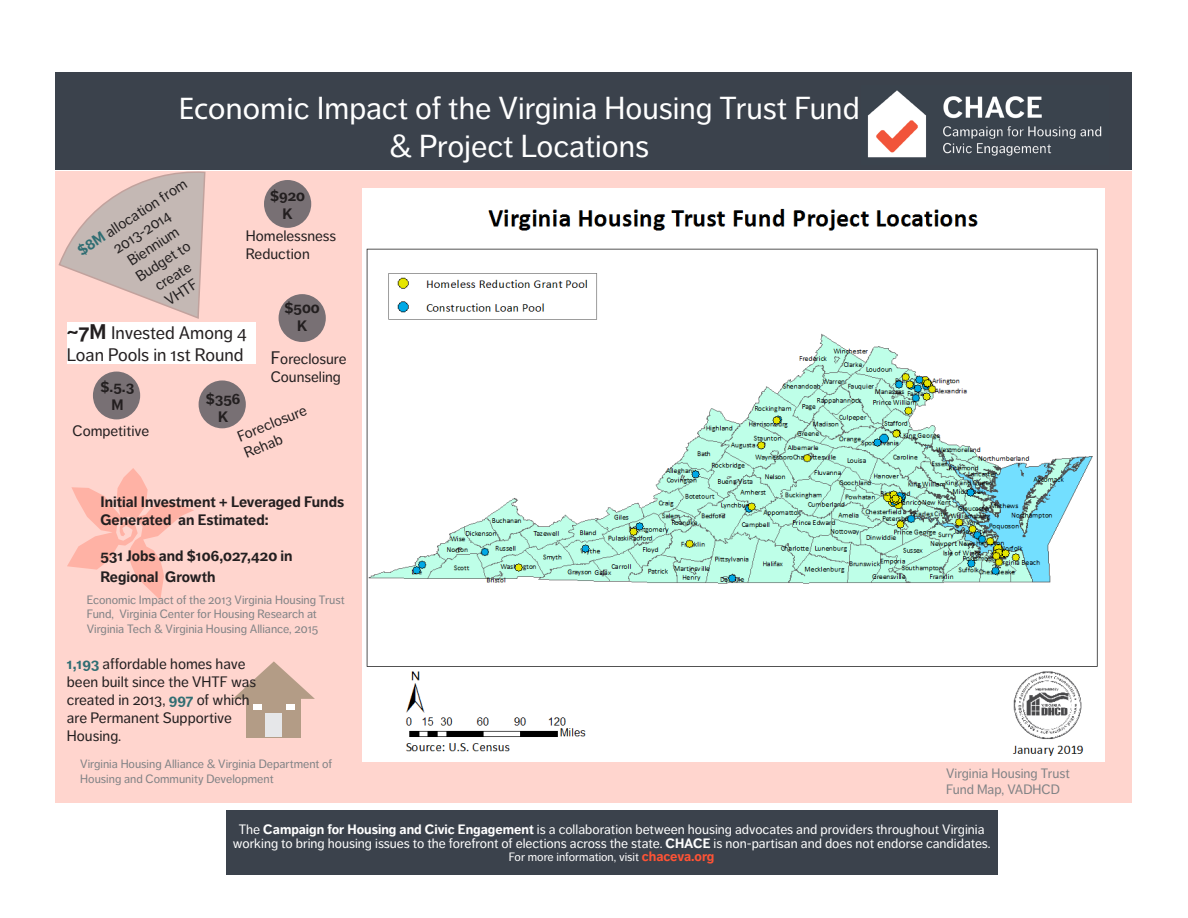
<style>
.page{position:relative;width:1188px;height:918px;background:#fff}
.page>*{position:absolute;margin:0;border:0;box-sizing:border-box;transform-origin:0 0}
.t1{font:31.5px "Dagny Pro";color:#fff}
.t2{font:18px/21.6px "Dagny Pro";color:#231f20}
.t3{font:15px/18px "Dagny Pro";color:#231f20;text-align:center}
.t4{font:700 15px/18px "Dagny Pro";color:#231f20}
.t5{font:13.5px/13.5px "Dagny Pro";color:#fff;text-align:center}
.t6{font:13.5px/16.2px "Dagny Pro";color:#808285}
.t7{font:12px/14.4px "Dagny Pro";color:#808285}
.t8{font:12px "Dagny Pro";color:#fff}
.s1{font-family:"Myriad Pro"}
.s2{font-weight:700;color:#306e73}
.s3{font-weight:700;font-size:21px}
.s4{font-size:18px}
.s5{font-weight:700}
.s6{font-weight:700;font-size:13.5px;color:#ff5335}
</style>
<div class="page">
<div style="left:56px;top:72px;width:1076px;height:98px;background:#3b424c"></div>
<img style="left:867px;top:90px;width:235px;height:68px">
<div style="left:56px;top:171px;width:1076px;height:632px;background:#ffd5ce"></div>
<div style="left:226px;top:810px;width:771px;height:64px;background:#3b424c"></div>
<svg style="left:58px;top:171px;width:148px;height:148px"></svg>
<div style="left:264px;top:180px;width:47px;height:48px;background:#787074;border-radius:50%"></div>
<div style="left:279px;top:294px;width:47px;height:48px;background:#787074;border-radius:50%"></div>
<div style="left:199px;top:380px;width:47px;height:48px;background:#787074;border-radius:50%"></div>
<div style="left:93px;top:372px;width:47px;height:47px;background:#787074;border-radius:50%"></div>
<svg style="left:67px;top:468px;width:127px;height:132px"></svg>
<svg style="left:233px;top:661px;width:82px;height:38px"></svg>
<div style="left:247px;top:699px;width:54px;height:39px;background:#b39c86"></div>
<div style="left:266px;top:714px;width:16px;height:23px;background:#e6e7e9"></div>
<div style="left:287px;top:705px;width:8px;height:5px;background:#fff"></div>
<div style="left:253px;top:705px;width:8px;height:5px;background:#fff"></div>
<div style="left:67px;top:322px;width:188px;height:41px;background:#fff"></div>
<img style="left:363px;top:188px;width:742px;height:573px">
<p class="t1" style="left:179px;top:90px;width:682px"><span class="s1">Economi</span>c Impact of the Virginia Housing Trust Fund</p>
<p class="t1" style="left:389px;top:128px;width:262px">&amp; Project Locations</p>
<p class="t3" style="left:74px;top:244px;width:129px;rotate:-33deg"><span class="s2">$8M</span> allocation from<br>2013-2014</p>
<p class="t4" style="left:270px;top:187px;width:36px">$920</p>
<p class="t4" style="left:283px;top:205px;width:12px">K</p>
<p class="t3" style="left:124px;top:254px;width:60px;rotate:-33deg">Biennium</p>
<p class="t3" style="left:246px;top:227px;width:92px">Homelessness</p>
<p class="t3" style="left:246px;top:245px;width:65px">Reduction</p>
<p class="t3" style="left:132px;top:270px;width:63px;rotate:-33deg">Budget to</p>
<p class="t3" style="left:151px;top:280px;width:42px;rotate:-33deg">create</p>
<p class="t3" style="left:162px;top:294px;width:37px;rotate:-33deg">VHTF</p>
<p class="t4" style="left:285px;top:299px;width:37px">$500</p>
<p class="t4" style="left:297px;top:317px;width:12px">K</p>
<p class="t2" style="left:67px;top:322px;width:181px"><span class="s3">~7M</span> Invested Among 4<br>Loan Pools in 1st Round</p>
<p class="t3" style="left:271px;top:349px;width:77px"><span class="s4">F</span>oreclosure</p>
<p class="t3" style="left:271px;top:367px;width:72px">Counseling</p>
<p class="t3" style="left:235px;top:428px;width:75px;rotate:-22deg">Foreclosure</p>
<p class="t4" style="left:101px;top:378px;width:35px">$.5.3</p>
<p class="t4" style="left:111px;top:396px;width:14px">M</p>
<p class="t4" style="left:206px;top:390px;width:36px">$356</p>
<p class="t4" style="left:218px;top:408px;width:12px">K</p>
<p class="t3" style="left:73px;top:422px;width:78px">Competitive</p>
<p class="t3" style="left:242px;top:445px;width:42px;rotate:-22deg">Rehab</p>
<p class="t4" style="left:100px;top:492px;width:245px">Initial Investment + Leveraged Funds<br>Generated an Estimated:</p>
<p class="t4" style="left:100px;top:546px;width:194px">531 Jobs and $106,027,420 in</p>
<p class="t4" style="left:100px;top:568px;width:117px">Regional Growth</p>
<p class="t7" style="left:87px;top:592px;width:259px">Economic Impact of the 2013 Virginia Housing Trust<br>Fund, Virginia Center for Housing Research at<br>Virginia Tech &amp; Virginia Housing Alliance, 2015</p>
<p class="t3" style="left:67px;top:655px;width:191px;text-align:left"><span class="s2">1,193</span> affordable homes have been built since the VHTF was created in 2013, <span class="s2">997</span> of which are Permanent Supportive<br>Housing.</p>
<p class="t7" style="left:80px;top:757px;width:253px">Virginia Housing Alliance &amp; Virginia Department of<br>Housing and Community Development</p>
<p class="t6" style="left:946px;top:765px;width:125px">Virginia Housing Trust<br>Fund Map, VADHCD</p>
<p class="t5" style="left:233px;top:823px;width:759px">The <span class="s5">Campaign for Housing and Civic Engagement</span> is a collaboration between housing advocates and providers throughout Virginia working to bring housing issues to the forefront of elections across the state. <span class="s5">CHACE</span> is non-partisan and does not endorse candidates.</p>
<p class="t8" style="left:509px;top:850px;width:207px">For more information, visit <span class="s6">chaceva.org</span></p>
</div>
